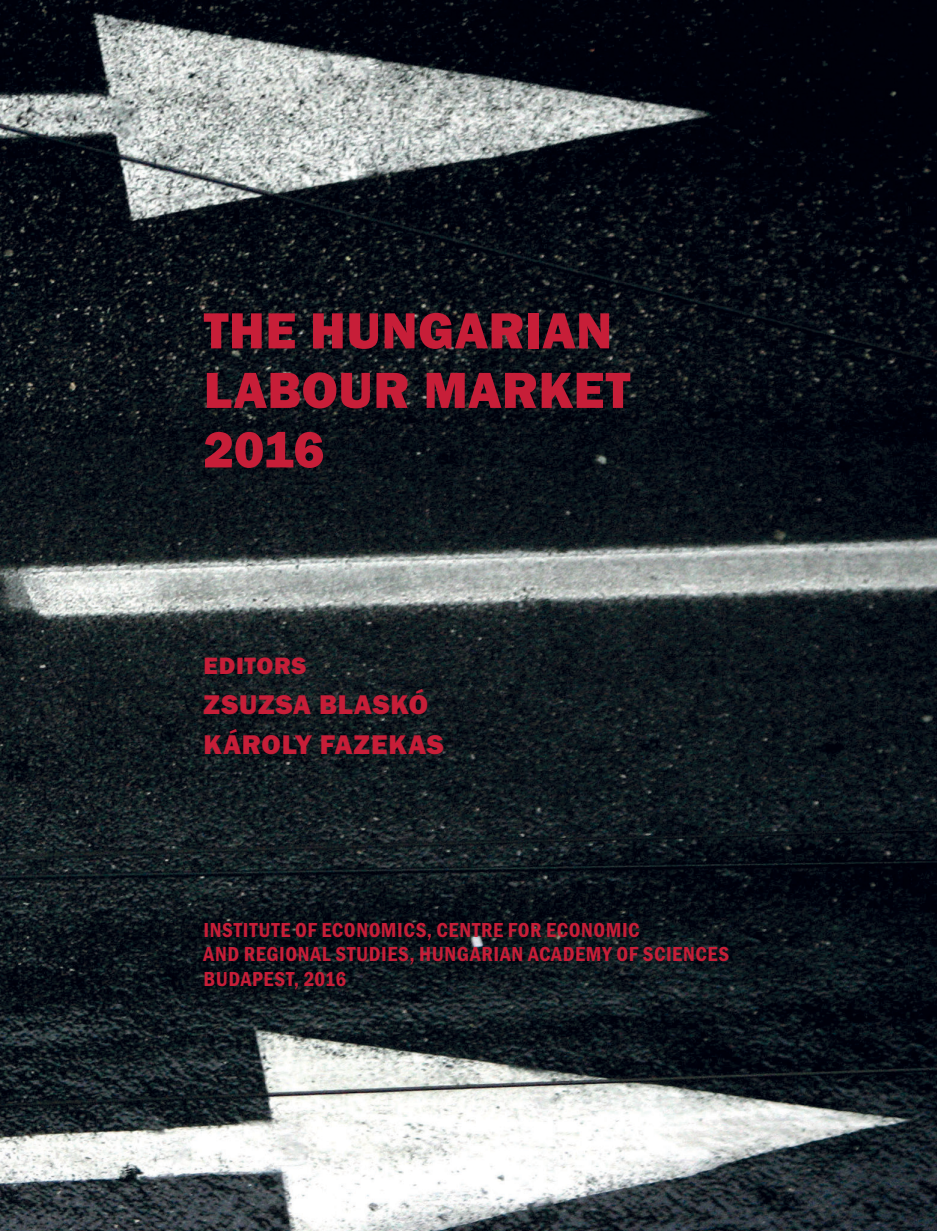
<style>
.page{position:relative;width:937px;height:1231px;background:#fff}
.page>*{position:absolute;margin:0;border:0;box-sizing:border-box;transform-origin:0 0}
.bor1{font:52.5px "Franklin Gothic Hea";letter-spacing:.01em;color:#c71e38}
.bor2{font:28px "Franklin Gothic Hea";letter-spacing:.03em;color:#c71e38}
.bor2-2{font:24.5px "Franklin Gothic Hea";letter-spacing:.025em;color:#c71e38}
.bor4{font:700 21px/24.5px "Franklin Gothic Cond";letter-spacing:.025em;color:#c71e38}
</style>
<div class="page">
<img style="left:0;top:0;width:936px;height:1230px">
<p class="bor1" style="left:204px;top:297px;width:409px">THE HUNGARIAN</p>
<p class="bor1" style="left:204px;top:356px;width:428px">LABOUR MARKET</p>
<p class="bor1" style="left:203px;top:416px;width:122px">2016</p>
<p class="bor2-2" style="left:203px;top:649px;width:104px">EDITORS</p>
<p class="bor2" style="left:203px;top:686px;width:226px">ZSUZSA BLASKÓ</p>
<p class="bor2" style="left:203px;top:726px;width:242px">KÁROLY FAZEKAS</p>
<p class="bor4" style="left:203px;top:916px;width:527px">INSTITUTE OF ECONOMICS, CENTRE FOR ECONOMIC<br>AND REGIONAL STUDIES, HUNGARIAN ACADEMY OF SCIENCES</p>
<p class="bor4" style="left:203px;top:965px;width:144px">BUDAPEST, 2016</p>
</div>
